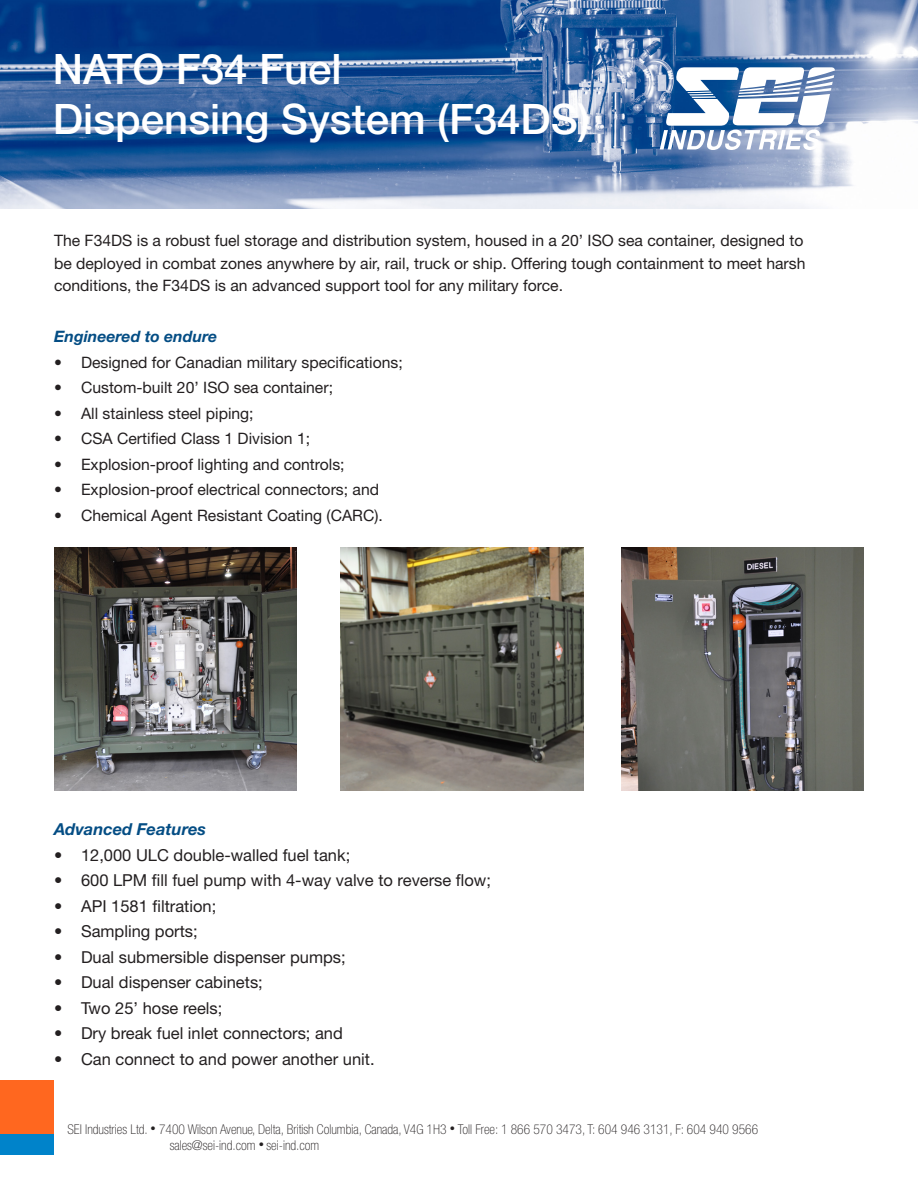
<style>
.page{position:relative;width:918px;height:1188px;background:#fff}
.page>*{position:absolute;margin:0;border:0;box-sizing:border-box;transform-origin:0 0}
.t1{font:500 42px "Helvetica Neue LT Std";color:#fff}
.t2{font:16.5px "Helvetica Neue LT Std";color:#231f20}
.t3{font:italic 700 16.5px "Helvetica Neue LT Std";color:#044d84}
.t4{font:15.75px/22.5px "Helvetica Neue LT Std";color:#231f20}
.t5{font:italic 700 15.75px "Helvetica Neue LT Std";color:#044d84}
.t6{font:100 condensed 13.5px/16.2px "Helvetica Neue LT Std";color:#231f20}
.s1{font-size:10.5px}
</style>
<div class="page">
<img style="left:54px;top:547px;width:243px;height:243px">
<img style="left:340px;top:547px;width:243px;height:243px">
<img style="left:621px;top:547px;width:243px;height:243px">
<div style="left:0;top:1134px;width:54px;height:21px;background:#0083ca"></div>
<div style="left:0;top:1080px;width:54px;height:54px;background:#ff671f"></div>
<img style="left:0;top:0;width:918px;height:209px">
<svg style="left:660px;top:67px;width:175px;height:83px"></svg>
<p class="t1" style="left:53px;top:44px;width:290px">NATO F34 Fuel</p>
<p class="t1" style="left:53px;top:94px;width:538px">Dispensing System (F34DS)</p>
<p class="t4" style="left:54px;top:229px;width:753px">The F34DS is a robust fuel storage and distribution system, housed in a 20’ ISO sea container, designed to be deployed in combat zones anywhere by air, rail, truck or ship. Offering tough containment to meet harsh conditions, the F34DS is an advanced support tool for any military force.</p>
<p class="t5" style="left:54px;top:327px;width:165px">Engineered to endure</p>
<p class="t4" style="left:54px;top:351px;width:350px">• Designed for Canadian military specifications;</p>
<p class="t4" style="left:54px;top:376px;width:281px">• Custom-built 20’ ISO sea container;</p>
<p class="t4" style="left:54px;top:402px;width:201px">• All stainless steel piping;</p>
<p class="t4" style="left:54px;top:427px;width:258px">• CSA Certified Class 1 Division 1;</p>
<p class="t4" style="left:54px;top:453px;width:292px">• Explosion-proof lighting and controls;</p>
<p class="t4" style="left:54px;top:478px;width:327px">• Explosion-proof electrical connectors; and</p>
<p class="t4" style="left:54px;top:504px;width:330px">• Chemical Agent Resistant Coating (CARC).</p>
<p class="t3" style="left:54px;top:819px;width:154px">Advanced Features</p>
<p class="t2" style="left:54px;top:845px;width:298px">• 12,000 ULC double-walled fuel tank;</p>
<p class="t2" style="left:54px;top:871px;width:439px">• 600 LPM fill fuel pump with 4-way valve to reverse flow;</p>
<p class="t2" style="left:54px;top:896px;width:164px">• API 1581 filtration;</p>
<p class="t2" style="left:54px;top:922px;width:145px">• Sampling ports;</p>
<p class="t2" style="left:54px;top:947px;width:293px">• Dual submersible dispenser pumps;</p>
<p class="t2" style="left:54px;top:973px;width:210px">• Dual dispenser cabinets;</p>
<p class="t2" style="left:54px;top:998px;width:170px">• Two 25’ hose reels;</p>
<p class="t2" style="left:54px;top:1024px;width:290px">• Dry break fuel inlet connectors; and</p>
<p class="t2" style="left:54px;top:1049px;width:322px">• Can connect to and power another unit.</p>
<p class="t6" style="left:170px;top:1121px;width:590px;text-indent:-102px">SEI Industries Ltd. <span class="s1">•</span> 7400 Wilson Avenue, Delta, British Columbia, Canada, V4G 1H3 <span class="s1">•</span> Toll Free: 1 866 570 3473, T: 604 946 3131, F: 604 940 9566 sales@sei-ind.com <span class="s1">•</span> sei-ind.com</p>
</div>
